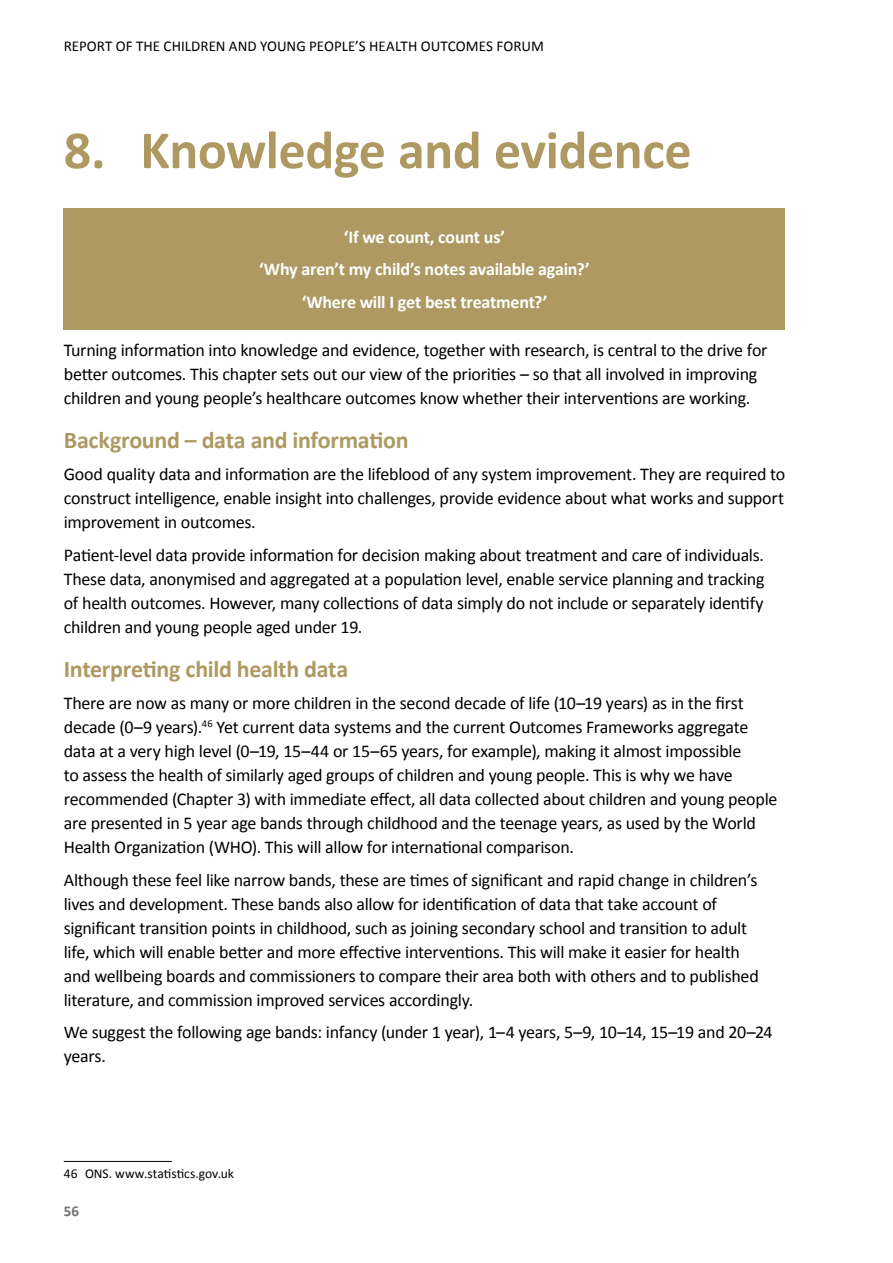
<style>
.page{position:relative;width:893px;height:1263px;background:#fff}
.page>*{position:absolute;margin:0;border:0;box-sizing:border-box;transform-origin:0 0}
.t1{font:700 54px "Calibri";color:#ae9962}
.t2{font:700 24px "Calibri";letter-spacing:-.015em;color:#ae9962}
.t3{font:18px/24px "Calibri";letter-spacing:-.02em;color:#000}
.t4{font:700 18px/32.5px "Calibri";letter-spacing:-.015em;color:#fff;text-align:center}
.t5{font:15px "Calibri";letter-spacing:.005em;color:#000}
.t6{font:700 15px "Calibri";color:#707172}
.t7{font:13.5px "Calibri";letter-spacing:.005em;color:#000}
</style>
<div class="page">
<div style="left:64px;top:208px;width:721px;height:121px;background:#ae9962"></div>
<hr style="left:64px;top:1161px;width:108px;height:1px;background:#000">
<p class="t5" style="left:64px;top:37px;width:482px">REPORT OF THE CHILDREN AND YOUNG PEOPLE’S HEALTH OUTCOMES FORUM</p>
<h1 class="t1" style="left:64px;top:116px;width:629px">8. Knowledge and evidence</h1>
<p class="t4" style="left:259px;top:221px;width:332px">‘If we count, count us’<br>‘Why aren’t my child’s notes available again?’ ‘Where will I get best treatment?’</p>
<p class="t3" style="left:64px;top:338px;width:705px">Turning information into knowledge and evidence, together with research, is central to the drive for better outcomes. This chapter sets out our view of the priorities – so that all involved in improving children and young people’s healthcare outcomes know whether their interventions are working.</p>
<h2 class="t2" style="left:64px;top:424px;width:346px">Background – data and information</h2>
<p class="t3" style="left:64px;top:462px;width:723px;text-align:justify">Good quality data and information are the lifeblood of any system improvement. They are required to construct intelligence, enable insight into challenges, provide evidence about what works and support improvement in outcomes.</p>
<p class="t3" style="left:64px;top:543px;width:702px;text-align:justify">Patient-level data provide information for decision making about treatment and care of individuals.<br>These data, anonymised and aggregated at a population level, enable service planning and tracking of health outcomes. However, many collections of data simply do not include or separately identify children and young people aged under 19.</p>
<h2 class="t2" style="left:64px;top:653px;width:286px">Interpreting child health data</h2>
<p class="t3" style="left:64px;top:691px;width:715px">There are now as many or more children in the second decade of life (10–19 years) as in the first decade (0–9 years).<sup>46</sup> Yet current data systems and the current Outcomes Frameworks aggregate data at a very high level (0–19, 15–44 or 15–65 years, for example), making it almost impossible<br>to assess the health of similarly aged groups of children and young people. This is why we have recommended (Chapter 3) with immediate effect, all data collected about children and young people are presented in 5 year age bands through childhood and the teenage years, as used by the World Health Organization (WHO). This will allow for international comparison.</p>
<p class="t3" style="left:64px;top:868px;width:696px">Although these feel like narrow bands, these are times of significant and rapid change in children’s lives and development. These bands also allow for identification of data that take account of significant transition points in childhood, such as joining secondary school and transition to adult life, which will enable better and more effective interventions. This will make it easier for health and wellbeing boards and commissioners to compare their area both with others and to published literature, and commission improved services accordingly.</p>
<p class="t3" style="left:64px;top:1020px;width:710px">We suggest the following age bands: infancy (under 1 year), 1–4 years, 5–9, 10–14, 15–19 and 20–24 years.</p>
<h3 class="t7" style="left:64px;top:1165px;width:172px">46 ONS. www.statistics.gov.uk</h3>
<p class="t6" style="left:64px;top:1202px;width:17px">56</p>
</div>
